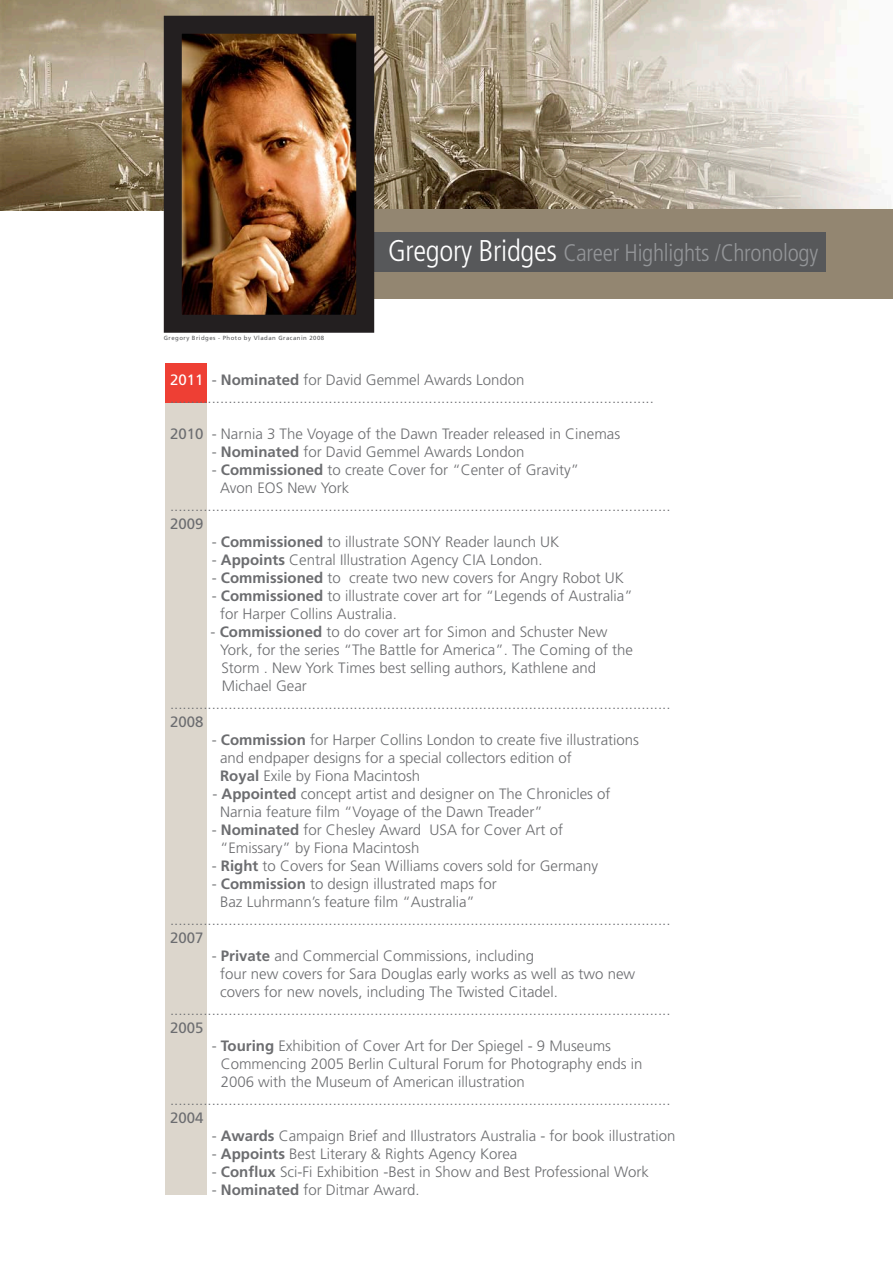
<style>
.page{position:relative;width:893px;height:1263px;background:#fff}
.page>*{position:absolute;margin:0;border:0;box-sizing:border-box;transform-origin:0 0}
.t1{font:300 condensed 24px "Frutiger";letter-spacing:-.01em;color:#939598}
.t2{font:300 15px/18px "Frutiger";color:#6c6d70}
.t3{font:6px "Frutiger";letter-spacing:.08em;color:#57585a}
.s1{font-size:30px;color:#fff}
.s2{font-weight:400;color:#fff}
.s3{font-weight:400}
.s4{font-weight:700}
</style>
<div class="page">
<img style="left:1px;top:0;width:890px;height:210px">
<div style="left:166px;top:399px;width:41px;height:796px;background:#dcd6cc"></div>
<div style="left:166px;top:363px;width:41px;height:40px;background:#ee3f34"></div>
<div style="left:324px;top:209px;width:569px;height:89px;background:#938671"></div>
<div style="left:374px;top:232px;width:451px;height:40px;background:#57585a"></div>
<img style="left:183px;top:35px;width:172px;height:279px">
<div style="left:164px;top:16px;width:210px;height:317px;border:18px solid #231f20"></div>
<p class="t3" style="left:164px;top:335px;width:162px">Gregory Bridges - Photo by Vladan Gracanin 2008</p>
<p class="t1" style="left:388px;top:239px;width:432px"><span class="s1">Gregory Bridges</span> Career Highlights /Chronology</p>
<p class="t2" style="left:170px;top:371px;width:356px"><span class="s2">2011</span> <span class="s3">-</span> <span class="s4">Nominated</span> for David Gemmel Awards London</p>
<p class="t2" style="left:170px;top:389px;width:485px">....................................................................................................................</p>
<p class="t2" style="left:170px;top:425px;width:452px"><span class="s3">2010</span> - Narnia 3 The Voyage of the Dawn Treader released in Cinemas</p>
<p class="t2" style="left:212px;top:443px;width:314px">- <span class="s4">Nominated</span> for David Gemmel Awards London</p>
<p class="t2" style="left:212px;top:461px;width:369px">- <span class="s4">Commissioned</span> to create Cover for “Center of Gravity”</p>
<p class="t2" style="left:220px;top:479px;width:131px">Avon EOS New York</p>
<p class="t2" style="left:170px;top:497px;width:502px">........................................................................................................................<br><span class="s3">2009</span></p>
<p class="t2" style="left:212px;top:533px;width:349px">- <span class="s4">Commissioned</span> to illustrate SONY Reader launch UK</p>
<p class="t2" style="left:212px;top:551px;width:332px">- <span class="s4">Appoints</span> Central Illustration Agency CIA London.</p>
<p class="t2" style="left:212px;top:569px;width:414px">- <span class="s4">Commissioned</span> to create two new covers for Angry Robot UK</p>
<p class="t2" style="left:212px;top:587px;width:422px">- <span class="s4">Commissioned</span> to illustrate cover art for “Legends of Australia”</p>
<p class="t2" style="left:220px;top:605px;width:178px">for Harper Collins Australia.</p>
<p class="t2" style="left:211px;top:623px;width:398px">- <span class="s4">Commissioned</span> to do cover art for Simon and Schuster New</p>
<p class="t2" style="left:220px;top:641px;width:414px">York, for the series “The Battle for America”. The Coming of the</p>
<p class="t2" style="left:221px;top:659px;width:376px">Storm . New York Times best selling authors, Kathlene and</p>
<p class="t2" style="left:222px;top:677px;width:86px">Michael Gear</p>
<p class="t2" style="left:170px;top:695px;width:502px">........................................................................................................................<br><span class="s3">2008</span></p>
<p class="t2" style="left:212px;top:731px;width:429px">- <span class="s4">Commission</span> for Harper Collins London to create five illustrations</p>
<p class="t2" style="left:220px;top:749px;width:353px">and endpaper designs for a special collectors edition of</p>
<p class="t2" style="left:220px;top:767px;width:202px"><span class="s4">Royal</span> Exile by Fiona Macintosh</p>
<p class="t2" style="left:212px;top:785px;width:400px">- <span class="s4">Appointed</span> concept artist and designer on The Chronicles of</p>
<p class="t2" style="left:220px;top:803px;width:324px">Narnia feature film “Voyage of the Dawn Treader”</p>
<p class="t2" style="left:212px;top:821px;width:353px">- <span class="s4">Nominated</span> for Chesley Award USA for Cover Art of</p>
<p class="t2" style="left:220px;top:839px;width:201px">“Emissary” by Fiona Macintosh</p>
<p class="t2" style="left:212px;top:857px;width:388px">- <span class="s4">Right</span> to Covers for Sean Williams covers sold for Germany</p>
<p class="t2" style="left:212px;top:875px;width:287px">- <span class="s4">Commission</span> to design illustrated maps for</p>
<p class="t2" style="left:220px;top:893px;width:256px">Baz Luhrmann’s feature film “Australia”</p>
<p class="t2" style="left:170px;top:911px;width:502px">........................................................................................................................<br><span class="s3">2007</span></p>
<p class="t2" style="left:212px;top:947px;width:324px">- <span class="s4">Private</span> and Commercial Commissions, including</p>
<p class="t2" style="left:220px;top:965px;width:417px">four new covers for Sara Douglas early works as well as two new</p>
<p class="t2" style="left:220px;top:983px;width:339px">covers for new novels, including The Twisted Citadel.</p>
<p class="t2" style="left:170px;top:1001px;width:502px">........................................................................................................................<br><span class="s3">2005</span></p>
<p class="t2" style="left:212px;top:1037px;width:401px">- <span class="s4">Touring</span> Exhibition of Cover Art for Der Spiegel - 9 Museums</p>
<p class="t2" style="left:221px;top:1055px;width:423px">Commencing 2005 Berlin Cultural Forum for Photography ends in</p>
<p class="t2" style="left:221px;top:1073px;width:306px">2006 with the Museum of American illustration</p>
<p class="t2" style="left:170px;top:1091px;width:502px">........................................................................................................................<br><span class="s3">2004</span></p>
<p class="t2" style="left:212px;top:1127px;width:465px">- <span class="s4">Awards</span> Campaign Brief and Illustrators Australia - for book illustration</p>
<p class="t2" style="left:212px;top:1145px;width:307px">- <span class="s4">Appoints</span> Best Literary &amp; Rights Agency Korea</p>
<p class="t2" style="left:212px;top:1163px;width:439px">- <span class="s4">Conflux</span> Sci-Fi Exhibition -Best in Show and Best Professional Work</p>
<p class="t2" style="left:212px;top:1181px;width:209px">- <span class="s4">Nominated</span> for Ditmar Award.</p>
</div>
